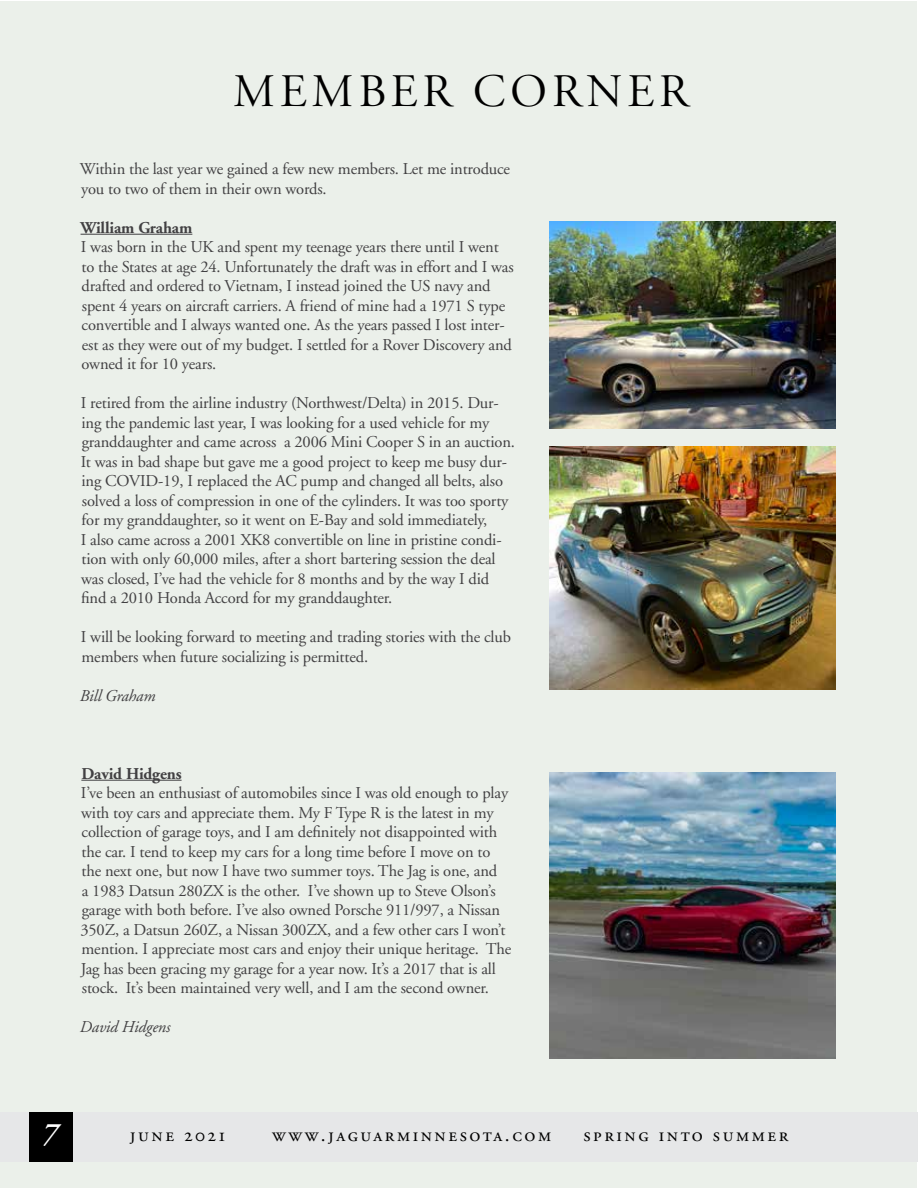
<style>
.page{position:relative;width:918px;height:1188px;background:#fff}
.page>*{position:absolute;margin:0;border:0;box-sizing:border-box;transform-origin:0 0}
.t1{font:46.5px "Adobe Garamond Titling";letter-spacing:.1em;color:#000}
.t2{font:italic 600 31.5px "Adobe Garamond";color:#fff}
.t3{font:19.5px "Adobe Garamond Regular SC";letter-spacing:.13em;color:#000}
.t4{font:16.5px/19.5px "Adobe Garamond";letter-spacing:-.01em;color:#414042}
.t5{font:700 16.5px "Adobe Garamond";letter-spacing:-.01em;color:#414042}
.t6{font:italic 16.5px "Adobe Garamond";letter-spacing:-.01em;color:#414042}
</style>
<div class="page">
<div style="left:1px;top:1px;width:916px;height:1186px;background:#ebf0ea"></div>
<div style="left:0;top:1112px;width:918px;height:49px;background:#e6e7e8"></div>
<div style="left:30px;top:1112px;width:43px;height:49px;background:#000"></div>
<hr style="left:81px;top:234px;width:111px;height:1px;background:#414042">
<hr style="left:81px;top:780px;width:101px;height:1px;background:#414042">
<img style="left:549px;top:772px;width:287px;height:286px">
<img style="left:549px;top:222px;width:287px;height:207px">
<img style="left:549px;top:446px;width:287px;height:244px">
<h1 class="t1" style="left:233px;top:65px;width:457px">MEMBER CORNER</h1>
<p class="t4" style="left:80px;top:160px;width:432px">Within the last year we gained a few new members. Let me introduce you to two of them in their own words.</p>
<p class="t5" style="left:81px;top:218px;width:113px">William Graham</p>
<p class="t4" style="left:81px;top:238px;width:434px">I was born in the UK and spent my teenage years there until I went to the States at age 24. Unfortunately the draft was in effort and I was drafted and ordered to Vietnam, I instead joined the US navy and spent 4 years on aircraft carriers. A friend of mine had a 1971 S type convertible and I always wanted one. As the years passed I lost inter&shy;est as they were out of my budget. I settled for a Rover Discovery and owned it for 10 years.</p>
<p class="t4" style="left:81px;top:394px;width:436px">I retired from the airline industry (Northwest/Delta) in 2015. Dur&shy;ing the pandemic last year, I was looking for a used vehicle for my granddaughter and came across a 2006 Mini Cooper S in an auction.<br>It was in bad shape but gave me a good project to keep me busy dur&shy;ing COVID-19, I replaced the AC pump and changed all belts, also solved a loss of compression in one of the cylinders. It was too sporty for my granddaughter, so it went on E-Bay and sold immediately,<br>I also came across a 2001 XK8 convertible on line in pristine condi&shy;tion with only 60,000 miles, after a short bartering session the deal was closed, I’ve had the vehicle for 8 months and by the way I did find a 2010 Honda Accord for my granddaughter.</p>
<p class="t4" style="left:81px;top:628px;width:432px">I will be looking forward to meeting and trading stories with the club members when future socializing is permitted.</p>
<p class="t6" style="left:80px;top:687px;width:77px">Bill Graham</p>
<p class="t5" style="left:81px;top:764px;width:102px">David Hidgens</p>
<p class="t4" style="left:80px;top:784px;width:433px">I’ve been an enthusiast of automobiles since I was old enough to play with toy cars and appreciate them. My F Type R is the latest in my collection of garage toys, and I am definitely not disappointed with the car. I tend to keep my cars for a long time before I move on to the next one, but now I have two summer toys. The Jag is one, and<br>a 1983 Datsun 280ZX is the other. I’ve shown up to Steve Olson’s garage with both before. I’ve also owned Porsche 911/997, a Nissan 350Z, a Datsun 260Z, a Nissan 300ZX, and a few other cars I won’t mention. I appreciate most cars and enjoy their unique heritage. The Jag has been gracing my garage for a year now. It’s a 2017 that is all stock. It’s been maintained very well, and I am the second owner.</p>
<p class="t6" style="left:80px;top:1018px;width:92px">David Hidgens</p>
<h2 class="t2" style="left:41px;top:1117px;width:18px">7</h2>
<p class="t3" style="left:130px;top:1124px;width:97px">june 2021</p>
<p class="t3" style="left:272px;top:1124px;width:281px">www.jaguarminnesota.com</p>
<p class="t3" style="left:583px;top:1124px;width:206px">spring into summer</p>
</div>
